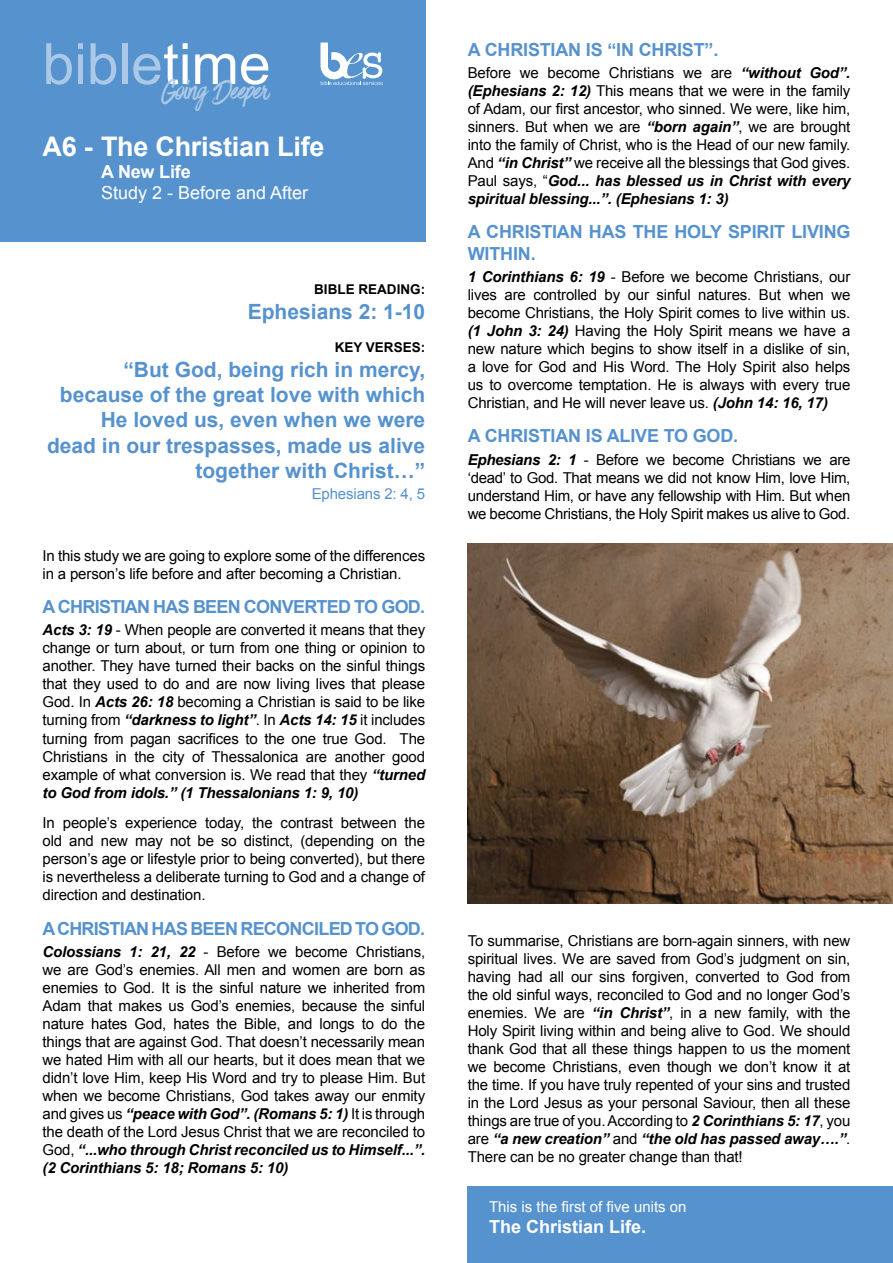
<style>
.page{position:relative;width:893px;height:1263px;background:#fff}
.page>*{position:absolute;margin:0;border:0;box-sizing:border-box;transform-origin:0 0}
.t1{font:57px "Arial";color:#abc9e6}
.t2{font:31.5px "Have Heart One";letter-spacing:-.01em;color:#abc9e6}
.t3{font:700 27px "Arial";letter-spacing:-.01em;color:#fff}
.t4{font:700 21px/25.2px "Arial";color:#5692ce;text-align:right}
.t5{font:700 18px/21.6px "Arial";letter-spacing:-.01em;color:#5692ce}
.t6{font:700 18px "Arial";letter-spacing:-.04em;color:#5692ce}
.t7{font:700 18px "Arial";color:#fff}
.t8{font:18px "Arial";color:#fff}
.t9{font:15px/18px "Arial";letter-spacing:-.01em;color:#000;text-align:justify}
.t10{font:15px "Arial";color:#fff}
.t11{font:15px "Arial";letter-spacing:-.01em;color:#5692ce}
.t12{font:700 13.5px "Arial";color:#000}
.s1{color:#fff}
.s2{font-weight:700;font-style:italic}
</style>
<div class="page">
<div style="left:468px;top:1186px;width:425px;height:77px;background:#5692ce"></div>
<img style="left:468px;top:543px;width:425px;height:360px">
<div style="left:0;top:0;width:425px;height:242px;background:#5692ce"></div>
<svg style="left:320px;top:43px;width:63px;height:42px"></svg>
<h1 class="t1" style="left:43px;top:27px;width:230px">bible<span class="s1">time</span></h1>
<h2 class="t2" style="left:162px;top:74px;width:108px">Going Deeper</h2>
<h3 class="t3" style="left:43px;top:129px;width:283px">A6 - The Christian Life</h3>
<p class="t7" style="left:101px;top:159px;width:91px">A New Life</p>
<p class="t8" style="left:101px;top:181px;width:209px">Study 2 - Before and After</p>
<p class="t12" style="left:314px;top:280px;width:112px">BIBLE READING:</p>
<h3 class="t4" style="left:248px;top:300px;width:179px">Ephesians 2: 1-10</h3>
<p class="t12" style="left:335px;top:338px;width:92px">KEY VERSES:</p>
<h3 class="t4" style="left:47px;top:358px;width:380px">“But God, being rich in mercy, because of the great love with which<br>He loved us, even when we were dead in our trespasses, made us alive together with Christ…”</h3>
<p class="t11" style="left:312px;top:484px;width:115px">Ephesians 2: 4, 5</p>
<p class="t9" style="left:43px;top:547px;width:384px">In this study we are going to explore some of the differences in a person’s life before and after becoming a Christian.</p>
<p class="t6" style="left:43px;top:595px;width:384px">A CHRISTIAN HAS BEEN CONVERTED TO GOD.</p>
<p class="t9" style="left:43px;top:621px;width:384px"><span class="s2">Acts 3: 19</span> - When people are converted it means that they change or turn about, or turn from one thing or opinion to another. They have turned their backs on the sinful things that they used to do and are now living lives that please God. In <span class="s2">Acts 26: 18</span> becoming a Christian is said to be like turning from <span class="s2">“darkness to light”</span>. In <span class="s2">Acts 14: 15</span> it includes turning from pagan sacrifices to the one true God. The Christians in the city of Thessalonica are another good example of what conversion is. We read that they <span class="s2">“turned to God from idols.” (1 Thessalonians 1: 9, 10)</span></p>
<p class="t9" style="left:43px;top:814px;width:384px">In people’s experience today, the contrast between the old and new may not be so distinct, (depending on the person’s age or lifestyle prior to being converted), but there is nevertheless a deliberate turning to God and a change of direction and destination.</p>
<p class="t6" style="left:43px;top:916px;width:384px">A CHRISTIAN HAS BEEN RECONCILED TO GOD.</p>
<p class="t9" style="left:43px;top:943px;width:384px"><span class="s2">Colossians 1: 21, 22</span> - Before we become Christians, we are God’s enemies. All men and women are born as enemies to God. It is the sinful nature we inherited from Adam that makes us God’s enemies, because the sinful nature hates God, hates the Bible, and longs to do the things that are against God. That doesn’t necessarily mean we hated Him with all our hearts, but it does mean that we didn’t love Him, keep His Word and try to please Him. But when we become Christians, God takes away our enmity and gives us <span class="s2">“peace with God”. (Romans 5: 1)</span> It is through the death of the Lord Jesus Christ that we are reconciled to God, <span class="s2">“...who through Christ reconciled us to Himself...”. (2 Corinthians 5: 18; Romans 5: 10)</span></p>
<p class="t5" style="left:468px;top:39px;width:252px">A CHRISTIAN IS “IN CHRIST”.</p>
<p class="t9" style="left:468px;top:64px;width:384px">Before we become Christians we are <span class="s2">“without God”. (Ephesians 2: 12)</span> This means that we were in the family of Adam, our first ancestor, who sinned. We were, like him, sinners. But when we are <span class="s2">“born again”</span>, we are brought into the family of Christ, who is the Head of our new family.<br>And <span class="s2">“in Christ”</span> we receive all the blessings that God gives.<br>Paul says, “<span class="s2">God... has blessed us in Christ with every spiritual blessing...”. (Ephesians 1: 3)</span></p>
<p class="t5" style="left:468px;top:222px;width:384px">A CHRISTIAN HAS THE HOLY SPIRIT LIVING<br>WITHIN.</p>
<p class="t9" style="left:468px;top:268px;width:384px"><span class="s2">1 Corinthians 6: 19</span> - Before we become Christians, our lives are controlled by our sinful natures. But when we become Christians, the Holy Spirit comes to live within us. <span class="s2">(1 John 3: 24)</span> Having the Holy Spirit means we have a new nature which begins to show itself in a dislike of sin, a love for God and His Word. The Holy Spirit also helps us to overcome temptation. He is always with every true Christian, and He will never leave us. <span class="s2">(John 14: 16, 17)</span></p>
<p class="t5" style="left:468px;top:426px;width:272px">A CHRISTIAN IS ALIVE TO GOD.</p>
<p class="t9" style="left:468px;top:451px;width:384px"><span class="s2">Ephesians 2: 1</span> - Before we become Christians we are ‘dead’ to God. That means we did not know Him, love Him, understand Him, or have any fellowship with Him. But when we become Christians, the Holy Spirit makes us alive to God.</p>
<p class="t9" style="left:468px;top:931px;width:384px">To summarise, Christians are born-again sinners, with new spiritual lives. We are saved from God’s judgment on sin, having had all our sins forgiven, converted to God from the old sinful ways, reconciled to God and no longer God’s enemies. We are <span class="s2">“in Christ”</span>, in a new family, with the Holy Spirit living within and being alive to God. We should thank God that all these things happen to us the moment we become Christians, even though we don’t know it at the time. If you have truly repented of your sins and trusted in the Lord Jesus as your personal Saviour, then all these things are true of you. According to <span class="s2">2 Corinthians 5: 17</span>, you are <span class="s2">“a new creation”</span> and <span class="s2">“the old has passed away….”</span>.<br>There can be no greater change than that!</p>
<p class="t10" style="left:489px;top:1197px;width:199px">This is the first of five units on</p>
<p class="t7" style="left:489px;top:1215px;width:159px">The Christian Life.</p>
</div>
